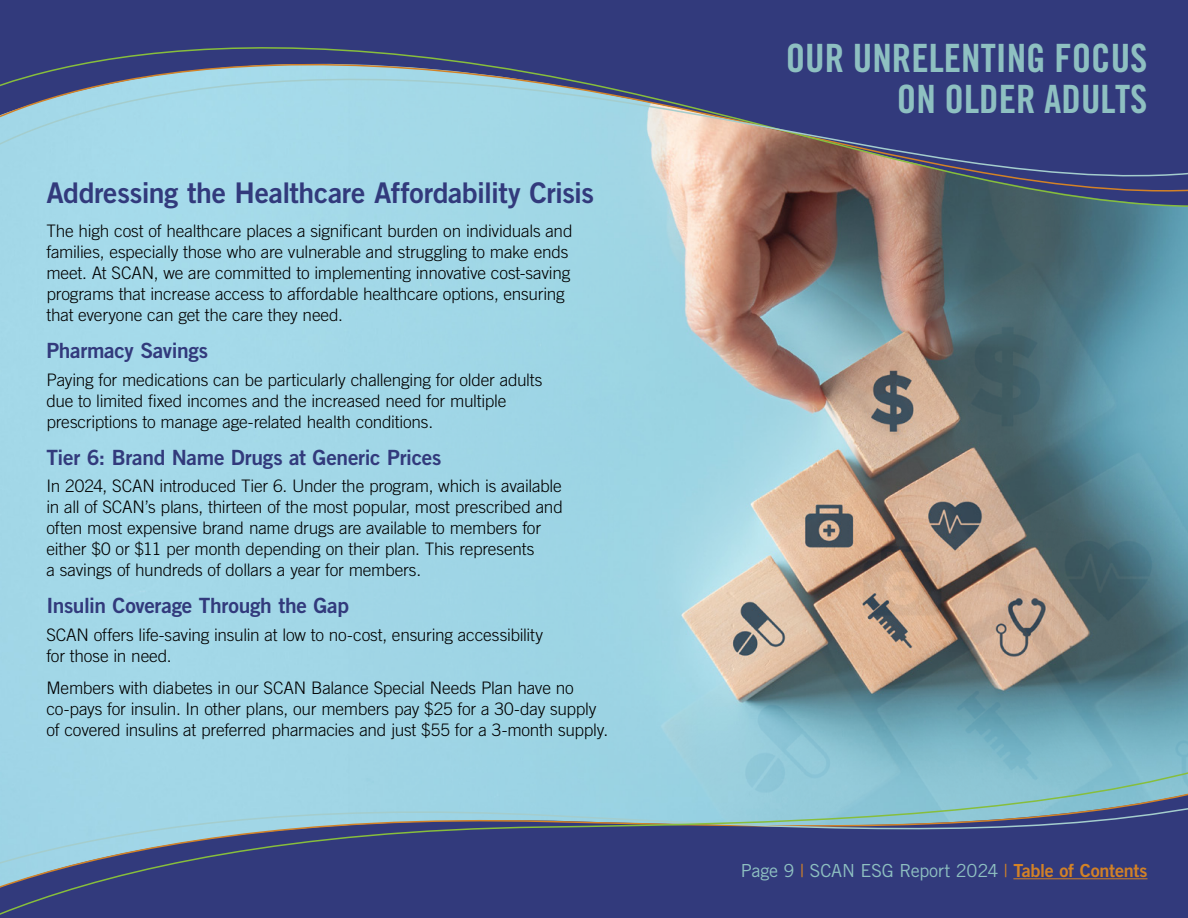
<style>
.page{position:relative;width:1188px;height:918px;background:#fff}
.page>*{position:absolute;margin:0;border:0;box-sizing:border-box;transform-origin:0 0}
.t1{font:39px "Trade Gothic LT Std Bd Cn 20";color:#8ec0c1}
.t2{font:28.5px "Trade Gothic LT Std Bd 2";letter-spacing:-.015em;color:#323a7c}
.t3{font:21px "Trade Gothic LT Std Bd 2";letter-spacing:-.015em;color:#323a7c}
.t4{font:18px "Trade Gothic LT Std";letter-spacing:-.015em;color:#8ec0c1}
.t5{font:300 17.25px/21px "Trade Gothic LT Std";letter-spacing:-.015em;color:#000}
.s1{color:#d38226}
.s2{font-family:"Trade Gothic LT Std Bd 2";color:#d38226}
</style>
<div class="page">
<img style="left:267px;top:226px;width:921px;height:542px">
<svg style="left:0;top:768px;width:1188px;height:150px;background:#5e79a3"></svg>
<svg style="left:0;top:212px;width:1188px;height:14px;background:#8cabb3"></svg>
<svg style="left:0;top:0;width:1188px;height:212px;background:#576892"></svg>
<svg style="left:0;top:28px;width:1188px;height:164px;background:#6b80a4"></svg>
<hr style="left:1013px;top:878px;width:135px;height:1px;background:#d38226">
<p class="t2" style="left:46px;top:175px;width:549px">Addressing the Healthcare Affordability Crisis</p>
<p class="t5" style="left:46px;top:220px;width:528px">The high cost of healthcare places a significant burden on individuals and families, especially those who are vulnerable and struggling to make ends meet. At SCAN, we are committed to implementing innovative cost-saving programs that increase access to affordable healthcare options, ensuring that everyone can get the care they need.</p>
<p class="t3" style="left:46px;top:338px;width:163px">Pharmacy Savings</p>
<p class="t5" style="left:46px;top:369px;width:498px">Paying for medications can be particularly challenging for older adults due to limited fixed incomes and the increased need for multiple prescriptions to manage age-related health conditions.</p>
<p class="t3" style="left:46px;top:444px;width:397px">Tier 6: Brand Name Drugs at Generic Prices</p>
<p class="t5" style="left:46px;top:476px;width:518px">In 2024, SCAN introduced Tier 6. Under the program, which is available in all of SCAN’s plans, thirteen of the most popular, most prescribed and often most expensive brand name drugs are available to members for either $0 or $11 per month depending on their plan. This represents<br>a savings of hundreds of dollars a year for members.</p>
<p class="t3" style="left:46px;top:593px;width:304px">Insulin Coverage Through the Gap</p>
<p class="t5" style="left:46px;top:624px;width:498px">SCAN offers life-saving insulin at low to no-cost, ensuring accessibility for those in need.</p>
<p class="t5" style="left:46px;top:677px;width:563px">Members with diabetes in our SCAN Balance Special Needs Plan have no co-pays for insulin. In other plans, our members pay $25 for a 30-day supply of covered insulins at preferred pharmacies and just $55 for a 3-month supply.</p>
<p class="t1" style="left:786px;top:34px;width:363px">OUR UNRELENTING FOCUS</p>
<p class="t1" style="left:897px;top:75px;width:252px">ON OLDER ADULTS</p>
<p class="t4" style="left:741px;top:860px;width:408px">Page 9 <span class="s1">|</span> SCAN ESG Report 2024 <span class="s1">|</span> <span class="s2">Table of Contents</span></p>
</div>
